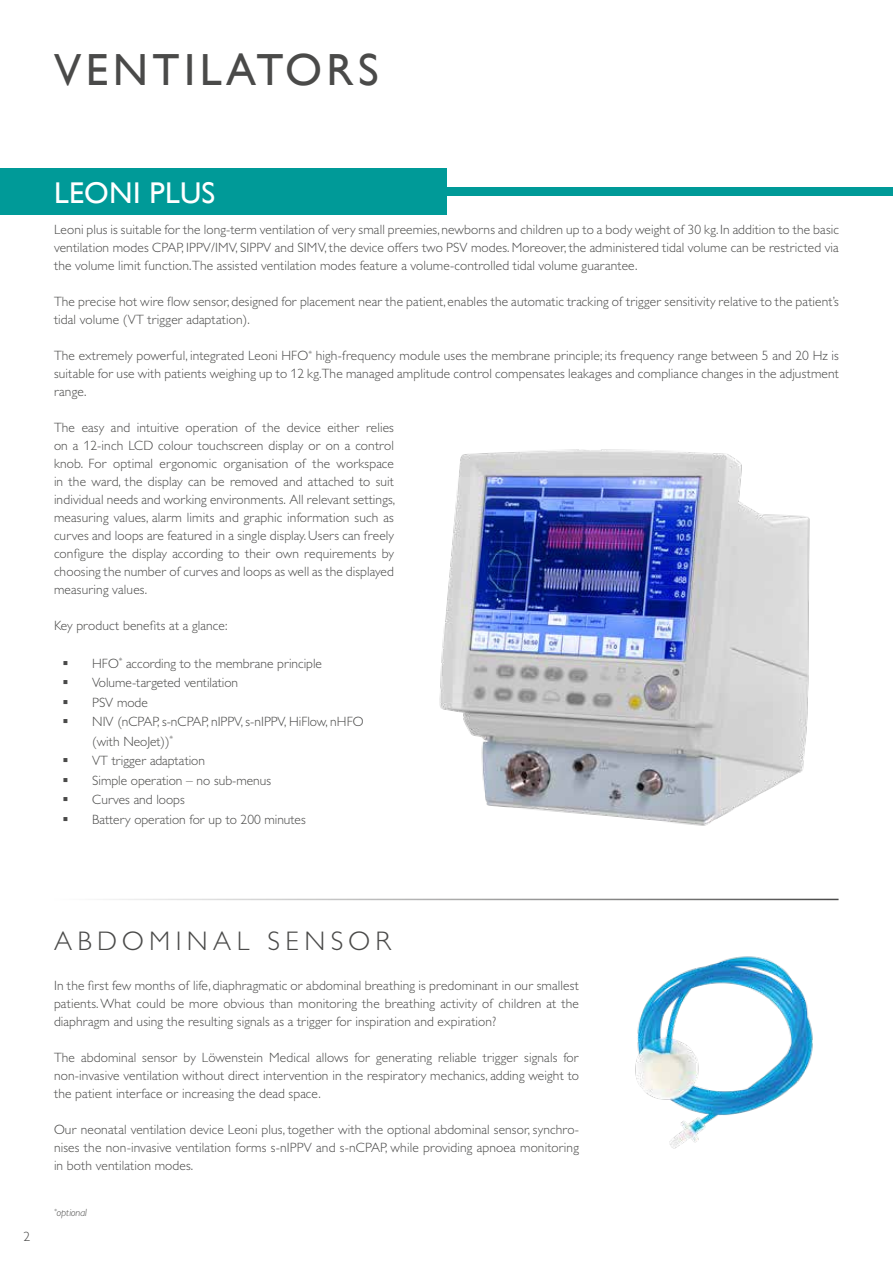
<style>
.page{position:relative;width:893px;height:1263px;background:#fff}
.page>*{position:absolute;margin:0;border:0;box-sizing:border-box;transform-origin:0 0}
.t1{font:45px "Gill Sans";letter-spacing:.1em;color:#4a4a49}
.t2{font:30px "Gill Sans";letter-spacing:.01em;color:#fff}
.t3{font:300 27px "Gill Sans MT Pro";letter-spacing:.2em;color:#4a4a49}
.t4{font:300 13.5px/18px "Gill Sans MT Pro";letter-spacing:.01em;color:#4a4a49;text-align:justify}
.t5{font:italic 300 10.5px "Gill Sans MT Pro";color:#4a4a49}
</style>
<div class="page">
<div style="left:446px;top:187px;width:447px;height:9px;background:#009a98"></div>
<div style="left:0;top:168px;width:446px;height:47px;background:#009a98"></div>
<img style="left:439px;top:449px;width:371px;height:377px">
<img style="left:635px;top:956px;width:178px;height:193px">
<h1 class="t1" style="left:54px;top:44px;width:326px">VENTILATORS</h1>
<h2 class="t2" style="left:54px;top:175px;width:163px">LEONI PLUS</h2>
<p class="t4" style="left:54px;top:220px;width:786px">Leoni plus is suitable for the long-term ventilation of very small preemies, newborns and children up to a body weight of 30 kg. In addition to the basic ventilation modes CPAP, IPPV/IMV, SIPPV and SIMV, the device offers two PSV modes. Moreover, the administered tidal volume can be restricted via the volume limit function.The assisted ventilation modes feature a volume-controlled tidal volume guarantee.</p>
<p class="t4" style="left:54px;top:292px;width:786px">The precise hot wire flow sensor, designed for placement near the patient, enables the automatic tracking of trigger sensitivity relative to the patient’s tidal volume (VT trigger adaptation).</p>
<p class="t4" style="left:54px;top:346px;width:787px">The extremely powerful, integrated Leoni HFO<sup>*</sup> high-frequency module uses the membrane principle; its frequency range between 5 and 20 Hz is suitable for use with patients weighing up to 12 kg.The managed amplitude control compensates leakages and compliance changes in the adjustment range.</p>
<p class="t4" style="left:54px;top:418px;width:343px">The easy and intuitive operation of the device either relies on a 12-inch LCD colour touchscreen display or on a control knob. For optimal ergonomic organisation of the workspace in the ward, the display can be removed and attached to suit individual needs and working environments. All relevant settings, measuring values, alarm limits and graphic information such as curves and loops are featured in a single display. Users can freely configure the display according to their own requirements by choosing the number of curves and loops as well as the displayed measuring values.</p>
<p class="t4" style="left:54px;top:616px;width:175px">Key product benefits at a glance:</p>
<p class="t4" style="left:92px;top:653px;width:273px;line-height:19.5px;text-align:left">HFO<sup>*</sup> according to the membrane principle<br>Volume-targeted ventilation<br>PSV mode<br>NIV (nCPAP, s-nCPAP, nIPPV, s-nIPPV, HiFlow, nHFO (with NeoJet))<sup>*<br></sup>VT trigger adaptation<br>Simple operation – no sub-menus<br>Curves and loops<br>Battery operation for up to 200 minutes</p>
<p class="t4" style="left:24px;top:1227px;width:8px">2</p>
<h3 class="t3" style="left:54px;top:925px;width:339px">ABDOMINAL SENSOR</h3>
<p class="t4" style="left:54px;top:976px;width:526px">In the first few months of life, diaphragmatic or abdominal breathing is predominant in our smallest patients. What could be more obvious than monitoring the breathing activity of children at the diaphragm and using the resulting signals as a trigger for inspiration and expiration?</p>
<p class="t4" style="left:54px;top:1048px;width:526px">The abdominal sensor by Löwenstein Medical allows for generating reliable trigger signals for non-invasive ventilation without direct intervention in the respiratory mechanics, adding weight to the patient interface or increasing the dead space.</p>
<p class="t4" style="left:54px;top:1120px;width:526px">Our neonatal ventilation device Leoni plus, together with the optional abdominal sensor, synchro&shy;nises the non-invasive ventilation forms s-nIPPV and s-nCPAP, while providing apnoea monitoring in both ventilation modes.</p>
<p class="t5" style="left:54px;top:1206px;width:35px"><sup>*</sup>optional</p>
</div>
